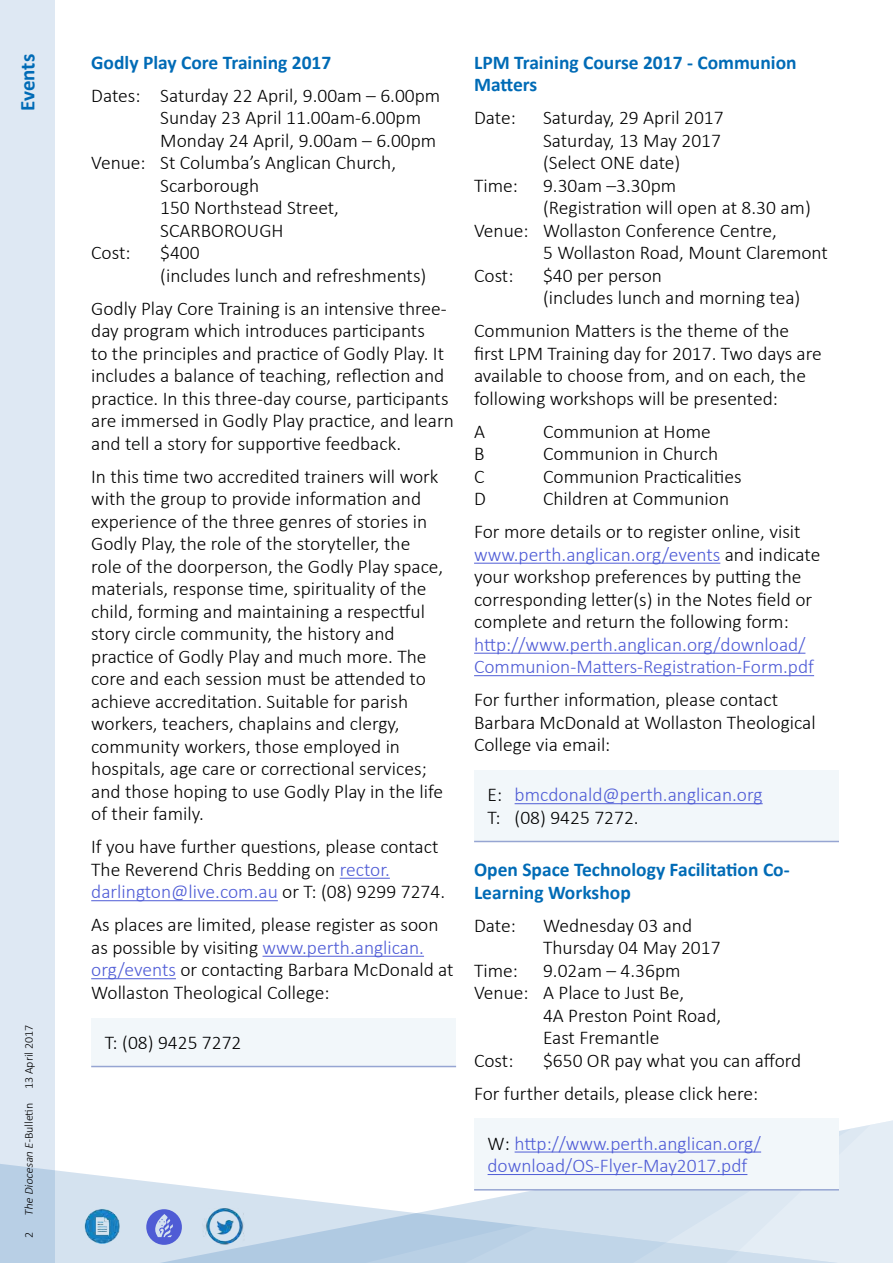
<style>
.page{position:relative;width:893px;height:1263px;background:#fff}
.page>*{position:absolute;margin:0;border:0;box-sizing:border-box;transform-origin:0 0}
.t1{font:700 21px "Calibri";letter-spacing:-.01em;color:#006bb6}
.t2{font:300 19.5px/22.5px "Calibri";color:#000}
.t3{font:300 19.5px/22.5px "Calibri";color:#4f5cd6}
.t4{font:700 19.5px/22.5px "Calibri";color:#006bb6}
.t5{font:300 12px "Calibri";color:#000}
.s1{color:#4f5cd6}
.s2{font-style:italic}
.s3{color:#000}
</style>
<div class="page">
<div style="left:0;top:0;width:54px;height:1263px;background:#dee8f3"></div>
<div style="left:838px;top:1120px;width:55px;height:143px;background:#e4edf5"></div>
<svg style="left:0;top:1164px;width:838px;height:99px"></svg>
<hr style="left:340px;top:878px;width:50px;height:1px;background:#4f5cd6">
<hr style="left:91px;top:900px;width:187px;height:1px;background:#4f5cd6">
<hr style="left:263px;top:956px;width:161px;height:1px;background:#4f5cd6">
<hr style="left:91px;top:978px;width:85px;height:1px;background:#4f5cd6">
<div style="left:91px;top:1018px;width:365px;height:48px;background:#f2f7fa"></div>
<hr style="left:91px;top:1066px;width:365px;height:1px;background:#96a5d2">
<hr style="left:474px;top:563px;width:246px;height:1px;background:#4f5cd6">
<hr style="left:474px;top:653px;width:331px;height:1px;background:#4f5cd6">
<hr style="left:474px;top:675px;width:340px;height:1px;background:#4f5cd6">
<div style="left:474px;top:770px;width:365px;height:71px;background:#f2f7fa"></div>
<hr style="left:515px;top:803px;width:248px;height:1px;background:#4f5cd6">
<hr style="left:474px;top:841px;width:365px;height:1px;background:#96a5d2">
<div style="left:474px;top:1118px;width:365px;height:72px;background:#f2f7fa"></div>
<hr style="left:515px;top:1151px;width:246px;height:1px;background:#4f5cd6">
<hr style="left:474px;top:1189px;width:365px;height:1px;background:#96a5d2">
<hr style="left:488px;top:1174px;width:259px;height:1px;background:#4f5cd6">
<img style="left:84px;top:1208px;width:36px;height:36px">
<img style="left:203px;top:1208px;width:43px;height:37px">
<svg style="left:146px;top:1209px;width:36px;height:36px"></svg>
<p class="t1" style="left:14px;top:111px;width:58px;rotate:-90deg">Events</p>
<p class="t4" style="left:91px;top:51px;width:242px">Godly Play Core Training 2017</p>
<p class="t2" style="left:91px;top:84px;width:351px">Dates: Saturday 22 April, 9.00am – 6.00pm</p>
<p class="t2" style="left:160px;top:106px;width:262px">Sunday 23 April 11.00am-6.00pm</p>
<p class="t2" style="left:160px;top:129px;width:278px">Monday 24 April, 9.00am – 6.00pm</p>
<p class="t2" style="left:91px;top:151px;width:306px">Venue: St Columba’s Anglican Church,</p>
<p class="t2" style="left:160px;top:174px;width:101px">Scarborough</p>
<p class="t2" style="left:160px;top:196px;width:180px">150 Northstead Street,</p>
<p class="t2" style="left:160px;top:219px;width:125px">SCARBOROUGH</p>
<p class="t2" style="left:91px;top:241px;width:41px">Cost:</p>
<p class="t2" style="left:160px;top:241px;width:268px">$400<br>(includes lunch and refreshments)</p>
<p class="t2" style="left:91px;top:297px;width:364px">Godly Play Core Training is an intensive three&shy;day program which introduces participants<br>to the principles and practice of Godly Play. It includes a balance of teaching, reflection and practice. In this three-day course, participants are immersed in Godly Play practice, and learn and tell a story for supportive feedback.</p>
<p class="t2" style="left:91px;top:465px;width:354px">In this time two accredited trainers will work with the group to provide information and experience of the three genres of stories in Godly Play, the role of the storyteller, the role of the doorperson, the Godly Play space, materials, response time, spirituality of the child, forming and maintaining a respectful story circle community, the history and practice of Godly Play and much more. The core and each session must be attended to achieve accreditation. Suitable for parish workers, teachers, chaplains and clergy, community workers, those employed in hospitals, age care or correctional services; and those hoping to use Godly Play in the life of their family.</p>
<p class="t2" style="left:91px;top:835px;width:355px">If you have further questions, please contact<br>The Reverend Chris Bedding on <span class="s1">rector. darlington@live.com.au</span> or T: (08) 9299 7274.</p>
<p class="t2" style="left:91px;top:913px;width:364px">As places are limited, please register as soon as possible by visiting <span class="s1">www.perth.anglican. org/events</span> or contacting Barbara McDonald at Wollaston Theological College:</p>
<p class="t2" style="left:105px;top:1031px;width:138px">T: (08) 9425 7272</p>
<p class="t5" style="left:21px;top:1216px;width:193px;rotate:-90deg"><span class="s2">The Diocesan E-</span>Bulletin 13 April 2017</p>
<p class="t5" style="left:21px;top:1238px;width:8px;rotate:-90deg">2</p>
<p class="t4" style="left:474px;top:51px;width:324px">LPM Training Course 2017 - Communion<br>Matters</p>
<p class="t2" style="left:474px;top:106px;width:43px">Date:</p>
<p class="t2" style="left:543px;top:106px;width:182px">Saturday, 29 April 2017<br>Saturday, 13 May 2017 (Select ONE date)</p>
<p class="t2" style="left:474px;top:174px;width:45px">Time:</p>
<p class="t2" style="left:543px;top:174px;width:135px">9.30am –3.30pm</p>
<p class="t2" style="left:543px;top:196px;width:269px">(Registration will open at 8.30 am)</p>
<p class="t2" style="left:474px;top:219px;width:304px">Venue: Wollaston Conference Centre,</p>
<p class="t2" style="left:543px;top:241px;width:286px">5 Wollaston Road, Mount Claremont</p>
<p class="t2" style="left:474px;top:264px;width:41px">Cost:</p>
<p class="t2" style="left:543px;top:264px;width:259px">$40 per person<br>(includes lunch and morning tea)</p>
<p class="t2" style="left:474px;top:319px;width:349px">Communion Matters is the theme of the first LPM Training day for 2017. Two days are available to choose from, and on each, the following workshops will be presented:</p>
<p class="t2" style="left:474px;top:420px;width:12px">A</p>
<p class="t2" style="left:543px;top:420px;width:169px">Communion at Home</p>
<p class="t2" style="left:474px;top:442px;width:12px">B</p>
<p class="t2" style="left:543px;top:442px;width:177px">Communion in Church</p>
<p class="t2" style="left:474px;top:465px;width:12px">C</p>
<p class="t2" style="left:543px;top:465px;width:200px">Communion Practicalities</p>
<p class="t2" style="left:474px;top:487px;width:13px">D</p>
<p class="t2" style="left:474px;top:482px;width:328px;line-height:33px;text-align:center">Children at Communion<br>For more details or to register online, visit</p>
<p class="t2" style="left:474px;top:543px;width:348px"><span class="s1">www.perth.anglican.org/events</span> and indicate your workshop preferences by putting the corresponding letter(s) in the Notes field or complete and return the following form:</p>
<p class="t3" style="left:474px;top:633px;width:342px">http://www.perth.anglican.org/download/<br>Communion-Matters-Registration-Form.pdf</p>
<p class="t2" style="left:474px;top:688px;width:343px">For further information, please contact<br>Barbara McDonald at Wollaston Theological<br>College via email:</p>
<p class="t3" style="left:488px;top:783px;width:277px"><span class="s3">E:</span> bmcdonald@perth.anglican.org<br><span class="s3">T: (08) 9425 7272.</span></p>
<p class="t4" style="left:474px;top:858px;width:317px">Open Space Technology Facilitation Co-<br>Learning Workshop</p>
<p class="t2" style="left:474px;top:914px;width:43px">Date:</p>
<p class="t2" style="left:543px;top:914px;width:179px">Wednesday 03 and<br>Thursday 04 May 2017</p>
<p class="t2" style="left:474px;top:959px;width:45px">Time:</p>
<p class="t2" style="left:543px;top:959px;width:139px">9.02am – 4.36pm</p>
<p class="t2" style="left:474px;top:981px;width:212px">Venue: A Place to Just Be,</p>
<p class="t2" style="left:543px;top:1004px;width:180px">4A Preston Point Road,</p>
<p class="t2" style="left:543px;top:1026px;width:118px">East Fremantle</p>
<p class="t2" style="left:474px;top:1049px;width:41px">Cost:</p>
<p class="t2" style="left:474px;top:1043px;width:329px;line-height:33px;text-indent:69px">$650 OR pay what you can afford<br>For further details, please click here:</p>
<p class="t3" style="left:487px;top:1132px;width:275px"><span class="s3">W:</span> http://www.perth.anglican.org/ download/OS-Flyer-May2017.pdf</p>
</div>
